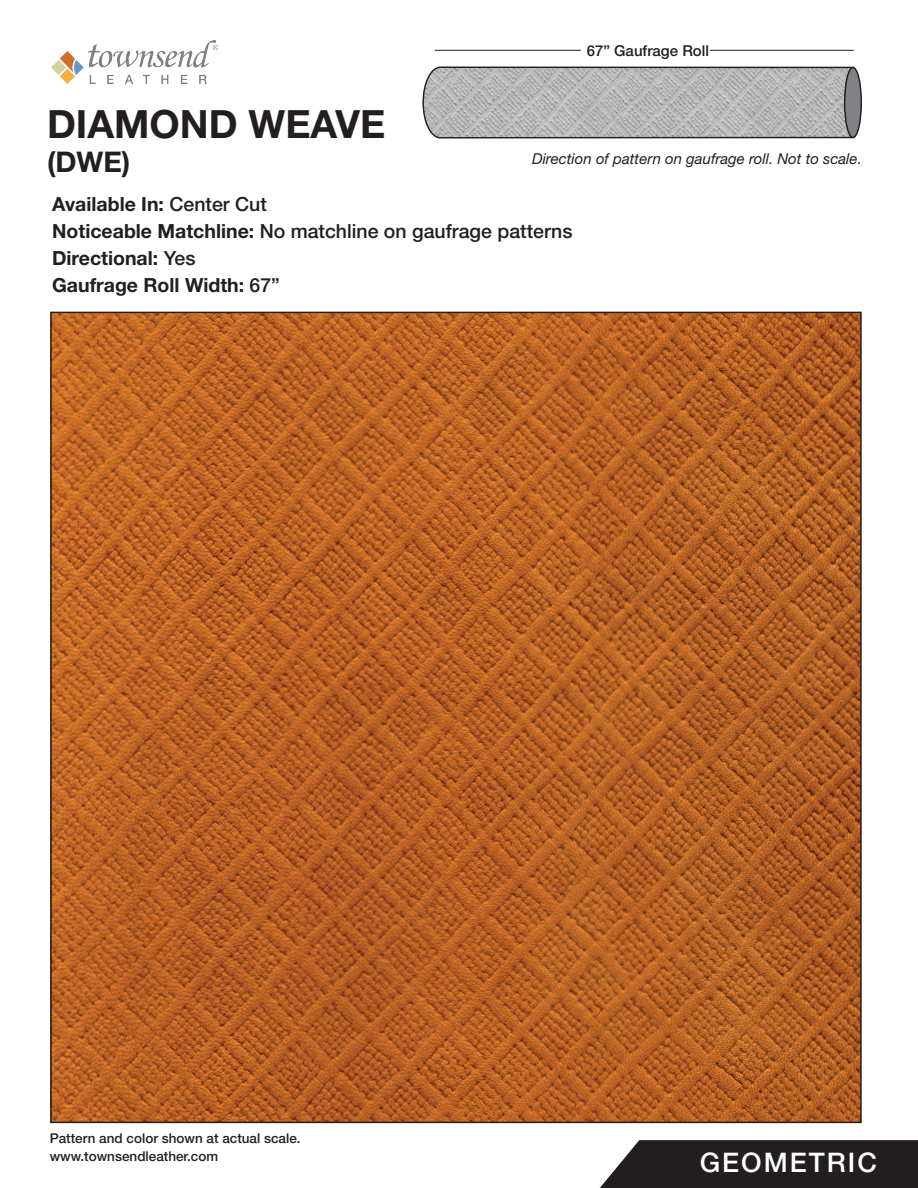
<style>
.page{position:relative;width:918px;height:1188px;background:#fff}
.page>*{position:absolute;margin:0;border:0;box-sizing:border-box;transform-origin:0 0}
.t1{font:700 39px "Helvetica Neue LT Pro";color:#231f20}
.t2{font:700 28.5px "Helvetica Neue LT Pro";color:#231f20}
.t3{font:500 27px "Helvetica Neue LT Pro";letter-spacing:.075em;color:#fff}
.t4{font:700 19.5px/27px "Helvetica Neue LT Pro";color:#231f20}
.t5{font:italic 15px "Helvetica Neue LT Pro";color:#231f20}
.t6{font:500 15px "Helvetica Neue LT Pro";color:#231f20}
.t7{font:500 13.5px/18px "Helvetica Neue LT Pro";color:#231f20}
.s1{font-weight:500}
</style>
<div class="page">
<img style="left:53px;top:315px;width:806px;height:805px">
<img style="left:51px;top:40px;width:166px;height:43px">
<svg style="left:600px;top:1140px;width:318px;height:48px"></svg>
<hr style="left:435px;top:50px;width:419px;height:1px;background:#231f20">
<div style="left:581px;top:43px;width:129px;height:17px;background:#fff"></div>
<svg style="left:422px;top:66px;width:432px;height:73px"></svg>
<div style="left:845px;top:68px;width:16px;height:70px;background:#808285;border-radius:50%"></div>
<div style="left:844px;top:67px;width:18px;height:71px;border:1px solid #231f20;border-radius:50%"></div>
<h1 class="t1" style="left:47px;top:100px;width:340px">DIAMOND WEAVE</h1>
<h2 class="t2" style="left:47px;top:144px;width:85px">(DWE)</h2>
<p class="t6" style="left:587px;top:41px;width:124px">67” Gaufrage Roll</p>
<p class="t5" style="left:532px;top:149px;width:331px">Direction of pattern on gaufrage roll. Not to scale.</p>
<p class="t4" style="left:52px;top:190px;width:522px">Available In: <span class="s1">Center Cut<br></span>Noticeable Matchline: <span class="s1">No matchline on gaufrage patterns<br></span>Directional: <span class="s1">Yes<br></span>Gaufrage Roll Width: <span class="s1">67”</span></p>
<p class="t7" style="left:50px;top:1129px;width:252px">Pattern and color shown at actual scale. www.townsendleather.com</p>
<h3 class="t3" style="left:700px;top:1146px;width:179px">GEOMETRIC</h3>
</div>
